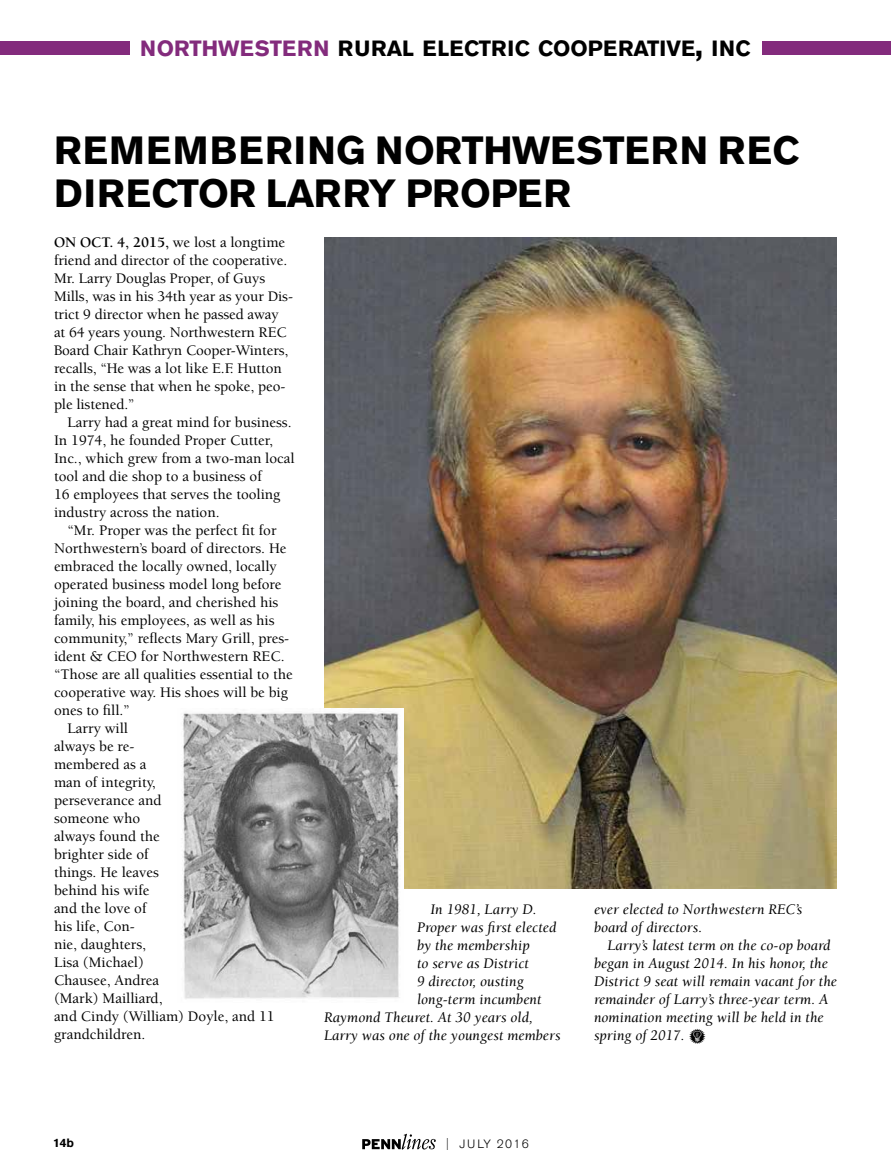
<style>
.page{position:relative;width:891px;height:1175px;background:#fff}
.page>*{position:absolute;margin:0;border:0;box-sizing:border-box;transform-origin:0 0}
.t1{font:700 39px/43.5px "Akzidenz Grotesk BE";letter-spacing:.01em;color:#000}
.t2{font:700 21.9px "Akzidenz Grotesk BE";color:#000}
.t3{font:500 15px/18px "Berkeley Std";color:#000}
.t4{font:italic 15px/18px "Berkeley Std";letter-spacing:.005em;color:#000}
.t5{font:300 12px "Akzidenz Grotesk BE";letter-spacing:.11em;color:#000}
.t6{font:700 12px "Akzidenz Grotesk BE";color:#000}
.s1{color:#832b7c}
.s2{font-size:31.2px}
.s3{font-weight:700}
.s4{font-family:"PF Household Items";font-style:normal}
.s5{font-stretch:condensed}
</style>
<div class="page">
<svg style="left:362px;top:1133px;width:74px;height:16px"></svg>
<div style="left:762px;top:41px;width:129px;height:13px;background:#832b7c"></div>
<div style="left:0;top:41px;width:130px;height:13px;background:#832b7c"></div>
<img style="left:324px;top:238px;width:513px;height:650px">
<img style="left:181px;top:708px;width:223px;height:291px">
<h2 class="t2" style="left:140px;top:35px;width:612px"><span class="s1">NORTHWESTERN</span> RURAL ELECTRIC COOPERATIVE<span class="s2">,</span> INC</h2>
<h1 class="t1" style="left:54px;top:129px;width:747px">REMEMBERING NORTHWESTERN REC<br>DIRECTOR LARRY PROPER</h1>
<p class="t3" style="left:54px;top:233px;width:241px"><span class="s3">ON OCT. 4, 2015,</span> we lost a longtime friend and director of the cooperative.<br>Mr. Larry Douglas Proper, of Guys Mills, was in his 34th year as your Dis&shy;trict 9 director when he passed away at 64 years young. Northwestern REC Board Chair Kathryn Cooper-Winters, recalls, “He was a lot like E.F. Hutton in the sense that when he spoke, peo&shy;ple listened.”</p>
<p class="t3" style="left:54px;top:413px;width:242px;text-indent:14px">Larry had a great mind for business.<br>In 1974, he founded Proper Cutter, Inc., which grew from a two-man local tool and die shop to a business of<br>16 employees that serves the tooling industry across the nation.</p>
<p class="t3" style="left:68px;top:521px;width:211px">“Mr. Proper was the perfect fit for</p>
<p class="t3" style="left:54px;top:539px;width:234px">Northwestern’s board of directors. He</p>
<p class="t3" style="left:54px;top:557px;width:224px">embraced the locally owned, locally</p>
<p class="t3" style="left:54px;top:575px;width:229px">operated business model long before</p>
<p class="t3" style="left:54px;top:593px;width:226px">joining the board, and cherished his</p>
<p class="t3" style="left:54px;top:611px;width:222px">family, his employees, as well as his</p>
<p class="t3" style="left:54px;top:629px;width:237px">community,” reflects Mary Grill, pres-</p>
<p class="t3" style="left:54px;top:647px;width:232px">ident &amp; CEO for Northwestern REC.</p>
<p class="t3" style="left:54px;top:665px;width:240px">“Those are all qualities essential to the</p>
<p class="t3" style="left:54px;top:683px;width:236px">cooperative way. His shoes will be big</p>
<p class="t3" style="left:54px;top:701px;width:77px">ones to fill.”</p>
<p class="t3" style="left:68px;top:719px;width:62px">Larry will</p>
<p class="t3" style="left:54px;top:737px;width:82px">always be re-</p>
<p class="t3" style="left:54px;top:755px;width:94px">membered as a</p>
<p class="t3" style="left:54px;top:773px;width:103px">man of integrity,</p>
<p class="t3" style="left:54px;top:791px;width:109px">perseverance and</p>
<p class="t3" style="left:54px;top:809px;width:88px">someone who</p>
<p class="t3" style="left:54px;top:827px;width:107px">always found the</p>
<p class="t3" style="left:54px;top:845px;width:96px">brighter side of</p>
<p class="t3" style="left:54px;top:863px;width:106px">things. He leaves</p>
<p class="t3" style="left:54px;top:881px;width:97px">behind his wife</p>
<p class="t3" style="left:54px;top:899px;width:94px">and the love of</p>
<p class="t3" style="left:54px;top:917px;width:82px">his life, Con-</p>
<p class="t3" style="left:54px;top:935px;width:94px">nie, daughters,</p>
<p class="t3" style="left:54px;top:953px;width:91px">Lisa (Michael)</p>
<p class="t3" style="left:54px;top:971px;width:107px">Chausee, Andrea</p>
<p class="t3" style="left:54px;top:989px;width:110px">(Mark) Mailliard,</p>
<p class="t3" style="left:54px;top:1007px;width:222px">and Cindy (William) Doyle, and 11</p>
<p class="t3" style="left:54px;top:1025px;width:93px">grandchildren.</p>
<p class="t4" style="left:430px;top:900px;width:108px">In 1981, Larry D.</p>
<p class="t4" style="left:417px;top:918px;width:141px">Proper was first elected</p>
<p class="t4" style="left:417px;top:936px;width:114px">by the membership</p>
<p class="t4" style="left:417px;top:954px;width:114px">to serve as District</p>
<p class="t4" style="left:417px;top:972px;width:108px">9 director, ousting</p>
<p class="t4" style="left:417px;top:990px;width:126px">long-term incumbent</p>
<p class="t4" style="left:324px;top:1008px;width:210px">Raymond Theuret. At 30 years old,</p>
<p class="t4" style="left:324px;top:1026px;width:238px">Larry was one of the youngest members</p>
<p class="t4" style="left:594px;top:900px;width:210px">ever elected to Northwestern REC’s board of directors.</p>
<p class="t4" style="left:594px;top:936px;width:245px;text-indent:14px">Larry’s latest term on the co-op board began in August 2014. In his honor, the District 9 seat will remain vacant for the remainder of Larry’s three-year term. A nomination meeting will be held in the spring of 2017. <span class="s4">l</span></p>
<p class="t6" style="left:53px;top:1135px;width:22px">14b</p>
<p class="t5" style="left:446px;top:1137px;width:84px"><span class="s5">|</span> JULY 2016</p>
</div>
